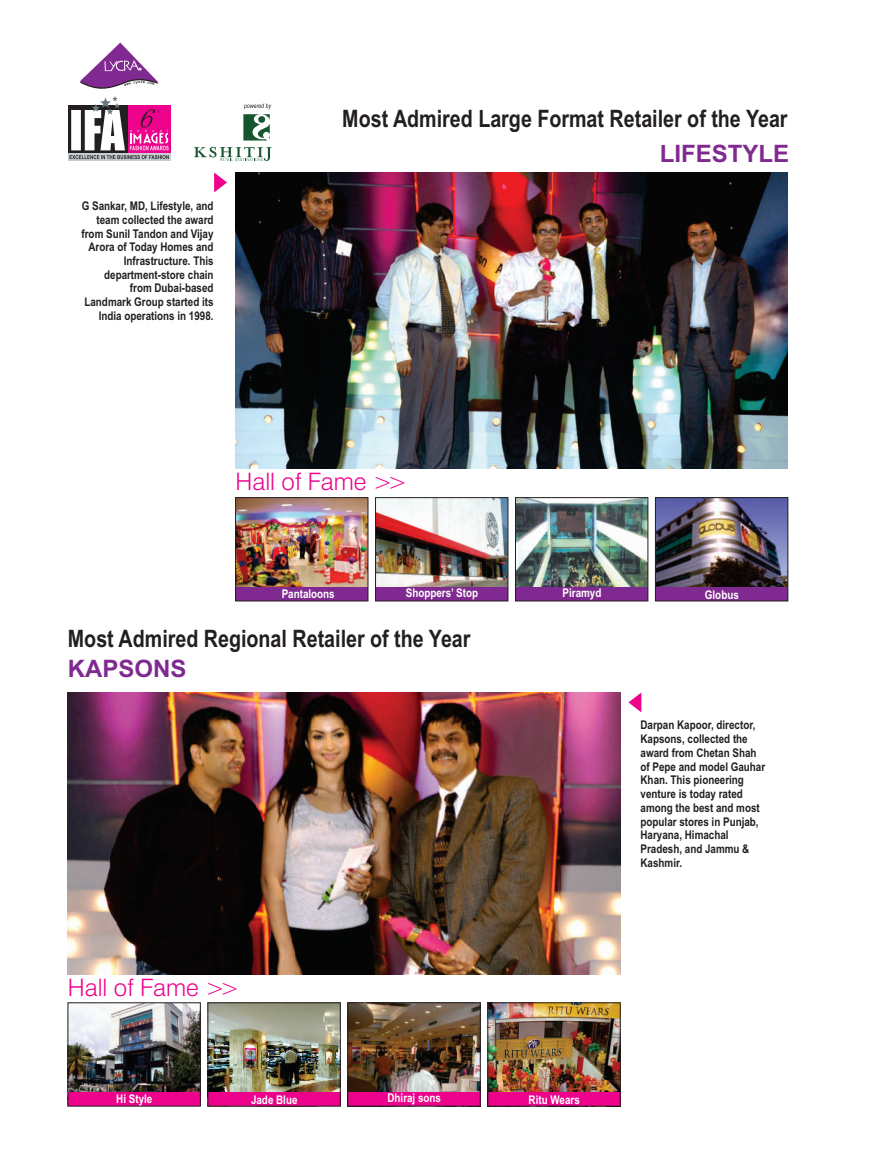
<style>
.page{position:relative;width:872px;height:1170px;background:#fff}
.page>*{position:absolute;margin:0;border:0;box-sizing:border-box;transform-origin:0 0}
.t1{font:700 24px/34.8px "Arial Narrow";color:#231f20;text-align:right}
.t2{font:300 24px "Swiss 721 BT";color:#ed028c}
.t3{font:700 12px/13.6px "Arial Narrow";color:#231f20;text-align:right}
.t4{font:700 12px "Arial Narrow";color:#fff}
.s1{font-family:"Arial";color:#802990}
</style>
<div class="page">
<img style="left:67px;top:42px;width:722px;height:1065px">
<p class="t3" style="left:82px;top:198px;width:133px">G Sankar, MD, Lifestyle, and team collected the award from Sunil Tandon and Vijay<br>Arora of Today Homes and<br>Infrastructure. This department-store chain from Dubai-based<br>Landmark Group started its<br>India operations in 1998.</p>
<p class="t1" style="left:342px;top:100px;width:448px">Most Admired Large Format Retailer of the Year<br><span class="s1">LIFESTYLE</span></p>
<p class="t2" style="left:235px;top:467px;width:173px">Hall of Fame &gt;&gt;</p>
<p class="t4" style="left:282px;top:585px;width:55px">Pantaloons</p>
<p class="t4" style="left:406px;top:584px;width:74px">Shoppers’ Stop</p>
<p class="t4" style="left:562px;top:584px;width:40px">Piramyd</p>
<p class="t4" style="left:705px;top:585px;width:35px">Globus</p>
<p class="t1" style="left:68px;top:623px;width:404px;line-height:29.4px;text-align:left">Most Admired Regional Retailer of the Year<br><span class="s1">KAPSONS</span></p>
<p class="t2" style="left:68px;top:972px;width:173px">Hall of Fame &gt;&gt;</p>
<p class="t4" style="left:116px;top:1089px;width:38px">Hi Style</p>
<p class="t4" style="left:251px;top:1090px;width:48px">Jade Blue</p>
<p class="t4" style="left:387px;top:1088px;width:55px">Dhiraj sons</p>
<p class="t4" style="left:528px;top:1090px;width:53px">Ritu Wears</p>
<p class="t3" style="left:640px;top:717px;width:126px;text-align:left">Darpan Kapoor, director,<br>Kapsons, collected the award from Chetan Shah of Pepe and model Gauhar<br>Khan. This pioneering venture is today rated among the best and most popular stores in Punjab,<br>Haryana, Himachal<br>Pradesh, and Jammu &amp;<br>Kashmir.</p>
</div>
